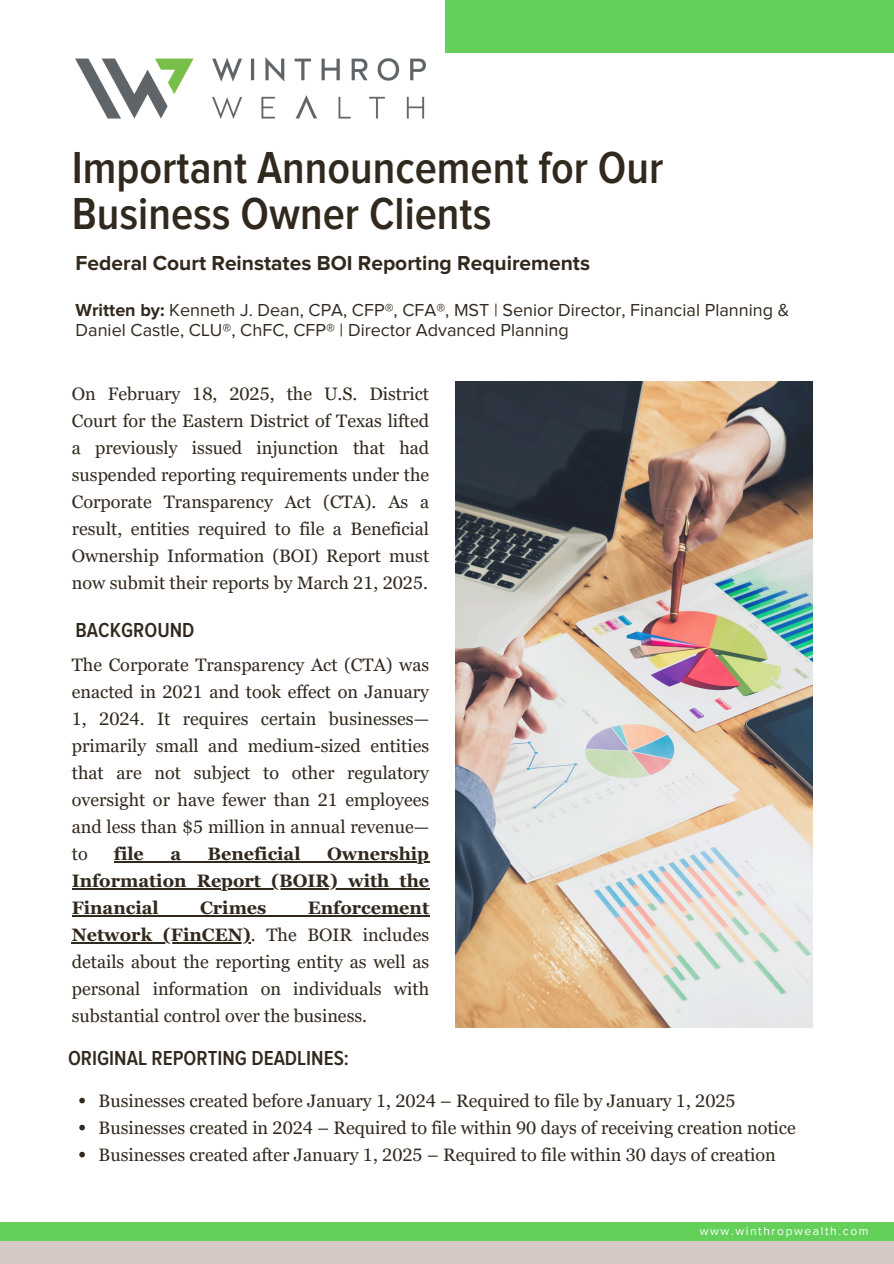
<style>
.page{position:relative;width:894px;height:1264px;background:#fff}
.page>*{position:absolute;margin:0;border:0;box-sizing:border-box;transform-origin:0 0}
.t1{font:600 46.5px/46.2px "Proxima Nova Cond";color:#32291e}
.t2{font:700 21px "Proxima Nova";color:#32291e}
.t3{font:600 21px "Proxima Nova Cond";color:#32291e}
.t4{font:18px/27px "Georgia Pro";color:#32291e;text-align:justify}
.t5{font:18px/20.2px "Proxima Nova";color:#32291e}
.t6{font:700 18px/27px "Georgia Pro";color:#32291e}
.t7{font:12px "Proxima Nova";letter-spacing:.135em;color:#fff}
.s1{font-weight:700}
</style>
<div class="page">
<div style="left:445px;top:0;width:448px;height:52px;background:#63d05a"></div>
<img style="left:455px;top:381px;width:357px;height:646px">
<div style="left:0;top:1240px;width:893px;height:23px;background:#d5c8c5"></div>
<div style="left:0;top:1222px;width:893px;height:18px;background:#63d05a"></div>
<img style="left:76px;top:58px;width:349px;height:61px">
<hr style="left:114px;top:861px;width:315px;height:1px;background:#32291e">
<hr style="left:72px;top:888px;width:357px;height:1px;background:#32291e">
<hr style="left:72px;top:915px;width:357px;height:1px;background:#32291e">
<hr style="left:72px;top:942px;width:179px;height:1px;background:#32291e">
<svg style="left:79px;top:1097px;width:6px;height:6px"></svg>
<svg style="left:79px;top:1124px;width:6px;height:6px"></svg>
<svg style="left:79px;top:1151px;width:6px;height:6px"></svg>
<p class="t1" style="left:72px;top:146px;width:593px">Important Announcement for Our<br>Business Owner Clients</p>
<h4 class="t2" style="left:76px;top:253px;width:516px">Federal Court Reinstates BOI Reporting Requirements</h4>
<h4 class="t5" style="left:76px;top:300px;width:715px"><span class="s1">Written by:</span> Kenneth J. Dean, CPA, CFP®, CFA®, MST | Senior Director, Financial Planning &amp;<br>Daniel Castle, CLU®, ChFC, CFP® | Director Advanced Planning</h4>
<h1 class="t4" style="left:72px;top:380px;width:359px">On February 18, 2025, the U.S. District Court for the Eastern District of Texas lifted a previously issued injunction that had suspended reporting requirements under the Corporate Transparency Act (CTA). As a result, entities required to file a Beneficial Ownership Information (BOI) Report must now submit their reports by March 21, 2025.</h1>
<h3 class="t3" style="left:76px;top:621px;width:120px">BACKGROUND</h3>
<h2 class="t4" style="left:72px;top:651px;width:359px">The Corporate Transparency Act (CTA) was enacted in 2021 and took effect on January 1, 2024. It requires certain businesses— primarily small and medium-sized entities that are not subject to other regulatory oversight or have fewer than 21 employees and less than $5 million in annual revenue— to</h2>
<h4 class="t6" style="left:114px;top:840px;width:31px">file</h4>
<h4 class="t6" style="left:170px;top:840px;width:12px">a</h4>
<h4 class="t6" style="left:207px;top:840px;width:94px">Beneficial</h4>
<h4 class="t6" style="left:327px;top:840px;width:103px">Ownership</h4>
<p class="t6" style="left:72px;top:867px;width:359px">Information Report (BOIR) with the<br>Financial</p>
<p class="t6" style="left:200px;top:894px;width:68px">Crimes</p>
<p class="t6" style="left:308px;top:894px;width:123px">Enforcement</p>
<h2 class="t4" style="left:72px;top:921px;width:359px"><span class="s1">Network (FinCEN)</span>. The BOIR includes details about the reporting entity as well as personal information on individuals with substantial control over the business.</h2>
<p class="t3" style="left:68px;top:1048px;width:282px">ORIGINAL REPORTING DEADLINES:</p>
<p class="t4" style="left:99px;top:1086px;width:638px">Businesses created before January 1, 2024 – Required to file by January 1, 2025</p>
<p class="t4" style="left:99px;top:1113px;width:698px">Businesses created in 2024 – Required to file within 90 days of receiving creation notice</p>
<p class="t4" style="left:99px;top:1140px;width:678px">Businesses created after January 1, 2025 – Required to file within 30 days of creation</p>
<p class="t7" style="left:699px;top:1223px;width:170px">www.winthropwealth.com</p>
</div>
